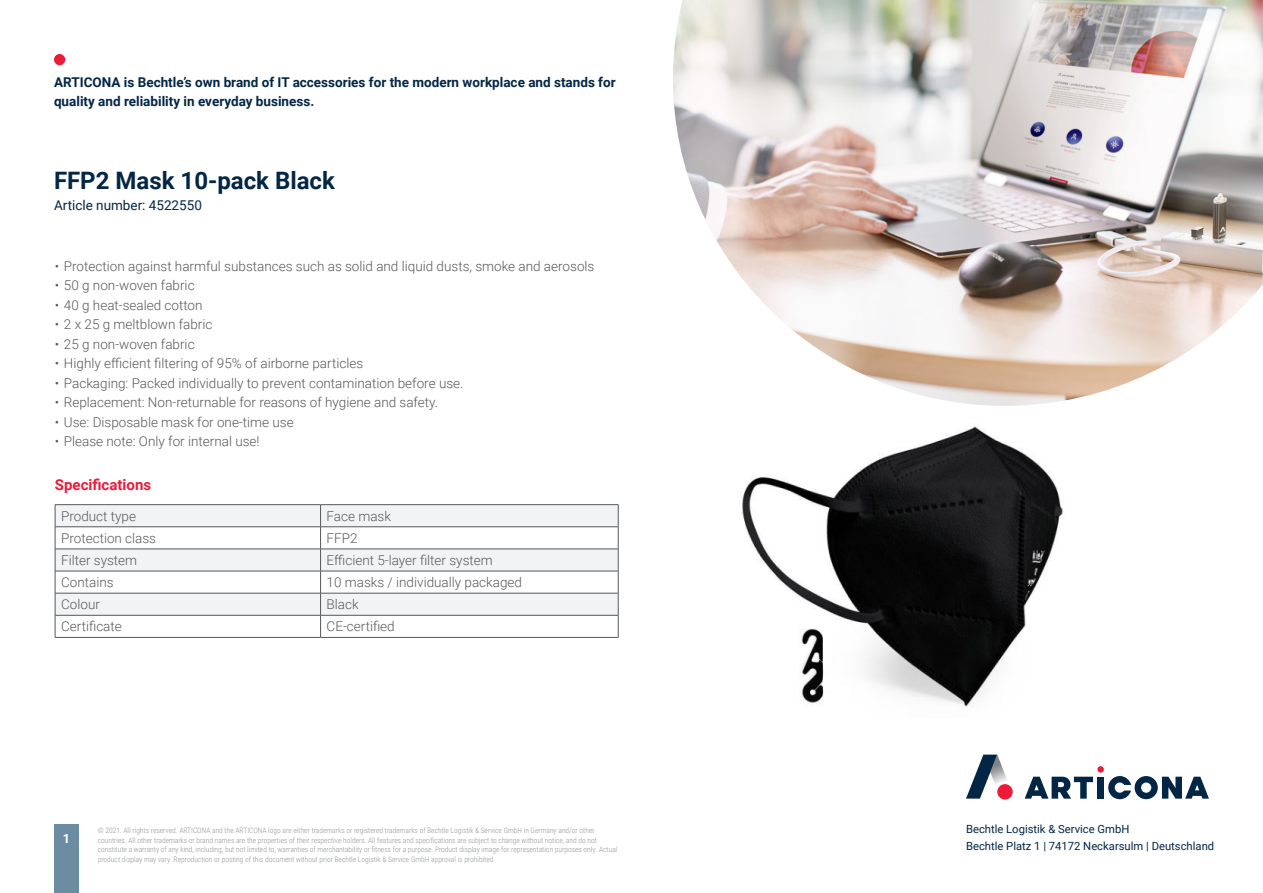
<style>
.page{position:relative;width:1263px;height:893px;background:#fff}
.page>*{position:absolute;margin:0;border:0;box-sizing:border-box;transform-origin:0 0}
.t1{font:700 24px "Roboto";color:#042645}
.t2{font:700 15px "Roboto";color:#ed1a3a}
.t3{font:300 13.5px "Roboto";color:#57585a}
.t4{font:700 13.5px/19.5px "Roboto";color:#042645}
.t5{font:13.5px "Roboto";color:#042645}
.t6{font:700 12.75px "Roboto";color:#fff}
.t7{font:11.25px/16.5px "Roboto";color:#042645}
.t8{font:300 7.5px/9.8px "Roboto Condensed";color:#939598}
</style>
<div class="page">
<img style="left:742px;top:426px;width:321px;height:281px">
<div style="left:54px;top:825px;width:25px;height:68px;background:#6b8ca1"></div>
<div style="left:54px;top:54px;width:11px;height:11px;background:#ed1a3a;border-radius:50%"></div>
<div style="left:1097px;top:766px;width:7px;height:7px;background:#ed1a3a;border-radius:50%"></div>
<svg style="left:1025px;top:777px;width:68px;height:22px"></svg>
<div style="left:1097px;top:777px;width:7px;height:22px;background:#042645"></div>
<svg style="left:1108px;top:776px;width:101px;height:23px"></svg>
<svg style="left:966px;top:755px;width:47px;height:44px"></svg>
<div style="left:997px;top:784px;width:16px;height:15px;background:#ed1a3a;border-radius:50%"></div>
<img style="left:673px;top:0;width:590px;height:406px">
<svg style="left:56px;top:505px;width:562px;height:110px;fill:#f2f3f4"></svg>
<hr style="left:55px;top:504px;width:266px;height:1px;background:#57585a">
<hr style="left:321px;top:504px;width:297px;height:1px;background:#57585a">
<hr style="left:55px;top:526px;width:266px;height:1px;background:#57585a">
<hr style="left:321px;top:526px;width:297px;height:1px;background:#57585a">
<hr style="left:55px;top:549px;width:266px;height:1px;background:#57585a">
<hr style="left:321px;top:549px;width:297px;height:1px;background:#57585a">
<hr style="left:55px;top:571px;width:266px;height:1px;background:#57585a">
<hr style="left:321px;top:571px;width:297px;height:1px;background:#57585a">
<hr style="left:55px;top:593px;width:266px;height:1px;background:#57585a">
<hr style="left:321px;top:593px;width:297px;height:1px;background:#57585a">
<hr style="left:55px;top:615px;width:266px;height:1px;background:#57585a">
<svg style="left:55px;top:505px;width:1px;height:132px"></svg>
<hr style="left:321px;top:615px;width:297px;height:1px;background:#57585a">
<svg style="left:320px;top:505px;width:1px;height:132px"></svg>
<svg style="left:618px;top:505px;width:1px;height:132px"></svg>
<hr style="left:55px;top:637px;width:266px;height:1px;background:#57585a">
<hr style="left:321px;top:637px;width:297px;height:1px;background:#57585a">
<h3 class="t4" style="left:54px;top:72px;width:563px">ARTICONA is Bechtle’s own brand of IT accessories for the modern workplace and stands for quality and reliability in everyday business.</h3>
<h1 class="t1" style="left:54px;top:164px;width:282px">FFP2 Mask 10-pack Black</h1>
<h3 class="t5" style="left:54px;top:196px;width:149px">Article number: 4522550</h3>
<h3 class="t3" style="left:55px;top:257px;width:541px">• Protection against harmful substances such as solid and liquid dusts, smoke and aerosols</h3>
<h3 class="t3" style="left:55px;top:276px;width:141px">• 50 g non-woven fabric</h3>
<h3 class="t3" style="left:55px;top:296px;width:149px">• 40 g heat-sealed cotton</h3>
<h3 class="t3" style="left:55px;top:315px;width:159px">• 2 x 25 g meltblown fabric</h3>
<h3 class="t3" style="left:55px;top:335px;width:141px">• 25 g non-woven fabric</h3>
<h3 class="t3" style="left:55px;top:354px;width:310px">• Highly efficient filtering of 95% of airborne particles</h3>
<h3 class="t3" style="left:55px;top:374px;width:410px">• Packaging: Packed individually to prevent contamination before use.</h3>
<h3 class="t3" style="left:55px;top:393px;width:385px">• Replacement: Non-returnable for reasons of hygiene and safety.</h3>
<h3 class="t3" style="left:55px;top:413px;width:240px">• Use: Disposable mask for one-time use</h3>
<h3 class="t3" style="left:55px;top:432px;width:206px">• Please note: Only for internal use!</h3>
<h2 class="t2" style="left:55px;top:474px;width:98px">Specifications</h2>
<h3 class="t3" style="left:61px;top:506px;width:76px">Product type</h3>
<h3 class="t3" style="left:327px;top:506px;width:66px">Face mask</h3>
<h3 class="t3" style="left:61px;top:529px;width:97px">Protection class</h3>
<h3 class="t3" style="left:327px;top:529px;width:32px">FFP2</h3>
<h3 class="t3" style="left:61px;top:551px;width:78px">Filter system</h3>
<h3 class="t3" style="left:327px;top:551px;width:168px">Efficient 5-layer filter system</h3>
<h3 class="t3" style="left:61px;top:573px;width:54px">Contains</h3>
<h3 class="t3" style="left:327px;top:573px;width:197px">10 masks / individually packaged</h3>
<h3 class="t3" style="left:61px;top:595px;width:40px">Colour</h3>
<h3 class="t3" style="left:327px;top:595px;width:34px">Black</h3>
<h3 class="t3" style="left:61px;top:617px;width:62px">Certificate</h3>
<h3 class="t3" style="left:327px;top:617px;width:70px">CE-certified</h3>
<h3 class="t6" style="left:63px;top:829px;width:9px">1</h3>
<h3 class="t7" style="left:966px;top:821px;width:250px">Bechtle Logistik &amp; Service GmbH<br>Bechtle Platz 1 | 74172 Neckarsulm | Deutschland</h3>
<p class="t8" style="left:98px;top:825px;width:521px">© 2021. All rights reserved. ARTICONA and the ARTICONA logo are either trademarks or registered trademarks of Bechtle Logistik &amp; Service GmbH in Germany and/or other countries. All other trademarks or brand names are the properties of their respective holders. All features and specifications are subject to change without notice, and do not constitute a warranty of any kind, including, but not limited to, warranties of merchantability or fitness for a purpose. Product display image for representation purposes only. Actual product display may vary. Reproduction or posting of this document without prior Bechtle Logistik &amp; Service GmbH approval is prohibited.</p>
</div>
